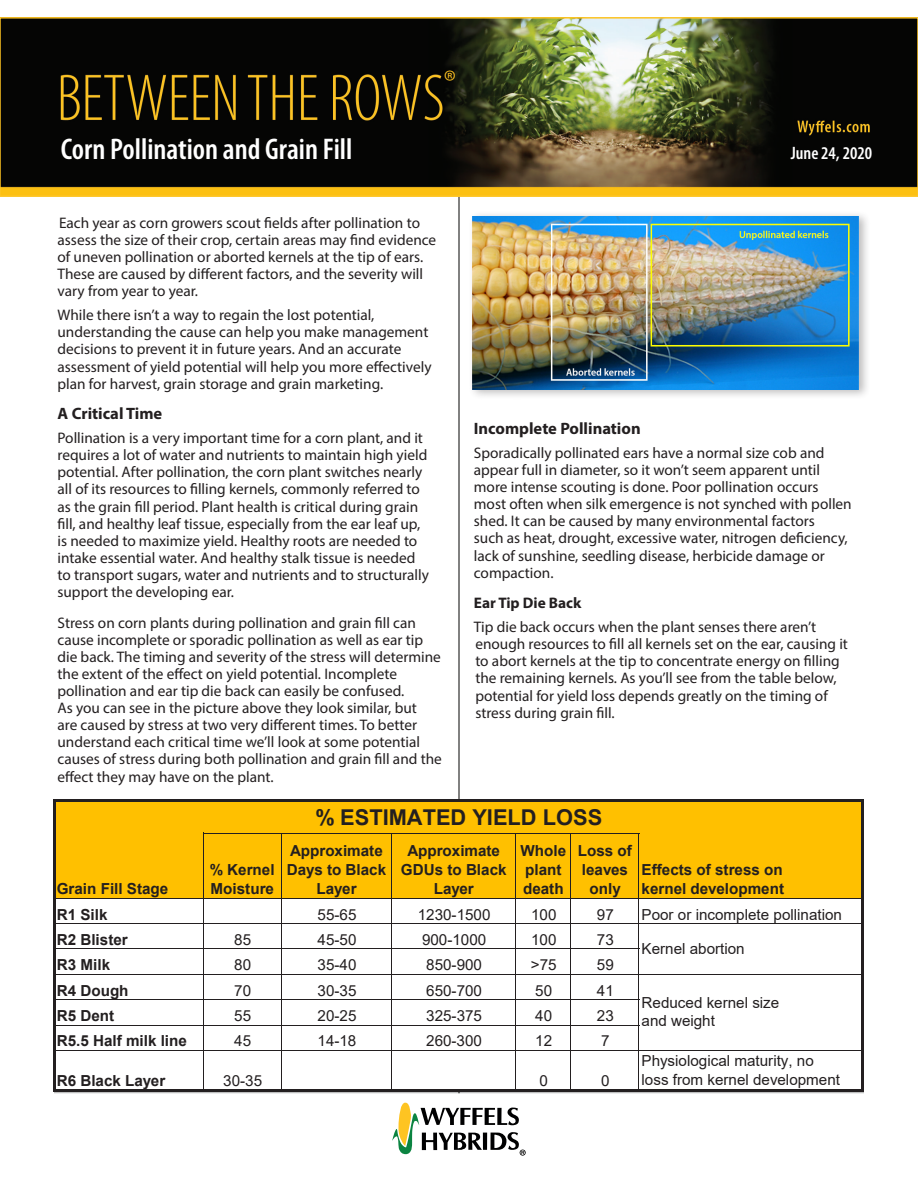
<style>
.page{position:relative;width:918px;height:1188px;background:#fff}
.page>*{position:absolute;margin:0;border:0;box-sizing:border-box;transform-origin:0 0}
.t1{font:300 condensed 33px "Myriad Pro";color:#fec422}
.t2{font:600 condensed 30px "Myriad Pro";color:#fff}
.t3{font:700 21.9px "Arial";color:#231f20}
.t4{font:600 condensed 18px "Myriad Pro";color:#fff}
.t5{font:700 16.5px "Myriad Pro";color:#231f20}
.t6{font:15.3px/17.1px "Myriad Pro";color:#231f20}
.t7{font:700 15.3px "Myriad Pro";color:#231f20}
.t8{font:15.15px/18.8px "Arial";color:#231f20}
.t9{font:700 15.15px/19.2px "Arial";color:#231f20}
</style>
<div class="page">
<svg style="left:392px;top:1103px;width:134px;height:53px"></svg>
<hr style="left:54px;top:1092px;width:810px;height:1px;background:#bdbebe">
<hr style="left:459px;top:197px;width:1px;height:896px;background:#040503">
<img style="left:3px;top:20px;width:912px;height:174px">
<div style="left:0;top:17px;width:918px;height:180px;border:2px solid #fec422"></div>
<div style="left:469px;top:210px;width:402px;height:190px;background:#231f20;opacity:.3"></div>
<img style="left:472px;top:217px;width:387px;height:172px">
<div style="left:55px;top:801px;width:808px;height:97px;background:#ffc000"></div>
<div style="left:55px;top:898px;width:808px;height:193px;background:#fff"></div>
<hr style="left:638px;top:834px;width:1px;height:256px;background:#231f20">
<hr style="left:53px;top:800px;width:2px;height:292px;background:#231f20">
<hr style="left:862px;top:802px;width:2px;height:290px;background:#231f20">
<hr style="left:203px;top:833px;width:1px;height:257px;background:#231f20">
<hr style="left:281px;top:834px;width:1px;height:256px;background:#231f20">
<hr style="left:391px;top:834px;width:1px;height:256px;background:#231f20">
<hr style="left:515px;top:834px;width:1px;height:256px;background:#231f20">
<hr style="left:570px;top:834px;width:1px;height:256px;background:#231f20">
<hr style="left:55px;top:800px;width:809px;height:2px;background:#231f20">
<hr style="left:204px;top:833px;width:435px;height:1px;background:#231f20">
<hr style="left:55px;top:898px;width:807px;height:1px;background:#231f20">
<hr style="left:55px;top:923px;width:807px;height:1px;background:#231f20">
<hr style="left:55px;top:948px;width:584px;height:1px;background:#231f20">
<hr style="left:55px;top:974px;width:807px;height:1px;background:#231f20">
<hr style="left:55px;top:999px;width:584px;height:1px;background:#231f20">
<hr style="left:55px;top:1025px;width:584px;height:1px;background:#231f20">
<hr style="left:55px;top:1050px;width:807px;height:1px;background:#231f20">
<hr style="left:55px;top:1090px;width:809px;height:2px;background:#231f20">
<h1 class="t1" style="left:444px;top:62px;width:14px">®</h1>
<p class="t2" style="left:61px;top:131px;width:293px">Corn Pollination and Grain Fill</p>
<p class="t4" style="left:791px;top:142px;width:83px">June 24, 2020</p>
<p class="t6" style="left:59px;top:214px;width:363px">Each year as corn growers scout fields after pollination to</p>
<p class="t6" style="left:58px;top:231px;width:380px">assess the size of their crop, certain areas may find evidence</p>
<p class="t6" style="left:58px;top:248px;width:367px">of uneven pollination or aborted kernels at the tip of ears.</p>
<p class="t6" style="left:58px;top:265px;width:367px">These are caused by different factors, and the severity will</p>
<p class="t6" style="left:58px;top:282px;width:142px">vary from year to year.</p>
<p class="t6" style="left:58px;top:306px;width:318px">While there isn’t a way to regain the lost potential,</p>
<p class="t6" style="left:58px;top:323px;width:372px">understanding the cause can help you make management</p>
<p class="t6" style="left:58px;top:341px;width:345px">decisions to prevent it in future years. And an accurate</p>
<p class="t6" style="left:58px;top:358px;width:376px">assessment of yield potential will help you more effectively</p>
<p class="t6" style="left:58px;top:375px;width:327px">plan for harvest, grain storage and grain marketing.</p>
<p class="t5" style="left:58px;top:403px;width:106px">A Critical Time</p>
<p class="t6" style="left:58px;top:429px;width:367px">Pollination is a very important time for a corn plant, and it</p>
<p class="t6" style="left:58px;top:446px;width:371px">requires a lot of water and nutrients to maintain high yield</p>
<p class="t6" style="left:58px;top:463px;width:366px">potential. After pollination, the corn plant switches nearly</p>
<p class="t6" style="left:58px;top:480px;width:364px">all of its resources to filling kernels, commonly referred to</p>
<p class="t6" style="left:58px;top:498px;width:362px">as the grain fill period. Plant health is critical during grain</p>
<p class="t6" style="left:58px;top:515px;width:364px">fill, and healthy leaf tissue, especially from the ear leaf up,</p>
<p class="t6" style="left:58px;top:532px;width:361px">is needed to maximize yield. Healthy roots are needed to</p>
<p class="t6" style="left:58px;top:549px;width:359px">intake essential water. And healthy stalk tissue is needed</p>
<p class="t6" style="left:58px;top:566px;width:373px">to transport sugars, water and nutrients and to structurally</p>
<p class="t6" style="left:58px;top:583px;width:178px">support the developing ear.</p>
<p class="t6" style="left:58px;top:614px;width:360px">Stress on corn plants during pollination and grain fill can</p>
<p class="t6" style="left:58px;top:631px;width:367px">cause incomplete or sporadic pollination as well as ear tip</p>
<p class="t6" style="left:58px;top:648px;width:385px">die back. The timing and severity of the stress will determine</p>
<p class="t6" style="left:58px;top:665px;width:341px">the extent of the effect on yield potential. Incomplete</p>
<p class="t6" style="left:58px;top:682px;width:348px">pollination and ear tip die back can easily be confused.</p>
<p class="t6" style="left:58px;top:699px;width:361px">As you can see in the picture above they look similar, but</p>
<p class="t6" style="left:58px;top:716px;width:361px">are caused by stress at two very different times. To better</p>
<p class="t6" style="left:58px;top:733px;width:364px">understand each critical time we’ll look at some potential</p>
<p class="t6" style="left:58px;top:750px;width:386px">causes of stress during both pollination and grain fill and the</p>
<p class="t6" style="left:58px;top:768px;width:218px">effect they may have on the plant.</p>
<p class="t5" style="left:474px;top:418px;width:168px">Incomplete Pollination</p>
<p class="t6" style="left:474px;top:444px;width:352px">Sporadically pollinated ears have a normal size cob and</p>
<p class="t6" style="left:474px;top:461px;width:348px">appear full in diameter, so it won’t seem apparent until</p>
<p class="t6" style="left:474px;top:478px;width:346px">more intense scouting is done. Poor pollination occurs</p>
<p class="t6" style="left:474px;top:495px;width:379px">most often when silk emergence is not synched with pollen</p>
<p class="t6" style="left:474px;top:512px;width:343px">shed. It can be caused by many environmental factors</p>
<p class="t6" style="left:474px;top:530px;width:375px">such as heat, drought, excessive water, nitrogen deficiency,</p>
<p class="t6" style="left:474px;top:547px;width:353px">lack of sunshine, seedling disease, herbicide damage or</p>
<p class="t6" style="left:474px;top:564px;width:81px">compaction.</p>
<p class="t7" style="left:474px;top:593px;width:109px">Ear Tip Die Back</p>
<p class="t6" style="left:474px;top:618px;width:376px">Tip die back occurs when the plant senses there aren’t enough resources to fill all kernels set on the ear, causing it to abort kernels at the tip to concentrate energy on filling the remaining kernels. As you’ll see from the table below, potential for yield loss depends greatly on the timing of stress during grain fill.</p>
<p class="t9" style="left:57px;top:879px;width:113px">Grain Fill Stage</p>
<p class="t9" style="left:210px;top:860px;width:66px">% Kernel<br>Moisture</p>
<p class="t3" style="left:316px;top:802px;width:288px">% ESTIMATED YIELD LOSS</p>
<p class="t9" style="left:287px;top:841px;width:101px;text-align:center">Approximate<br>Days to Black<br>Layer</p>
<p class="t9" style="left:401px;top:841px;width:107px;text-align:center">Approximate<br>GDUs to Black<br>Layer</p>
<p class="t9" style="left:521px;top:841px;width:47px">Whole plant death</p>
<p class="t9" style="left:578px;top:841px;width:56px;text-align:center">Loss of leaves only</p>
<p class="t9" style="left:642px;top:860px;width:144px">Effects of stress on kernel development</p>
<p class="t9" style="left:57px;top:905px;width:52px">R1 Silk</p>
<p class="t8" style="left:318px;top:905px;width:40px">55-65</p>
<p class="t8" style="left:418px;top:905px;width:74px">1230-1500</p>
<p class="t8" style="left:531px;top:905px;width:27px">100</p>
<p class="t8" style="left:597px;top:905px;width:18px">97</p>
<p class="t8" style="left:642px;top:905px;width:202px">Poor or incomplete pollination</p>
<p class="t9" style="left:57px;top:930px;width:72px">R2 Blister</p>
<p class="t8" style="left:234px;top:930px;width:18px">85</p>
<p class="t8" style="left:318px;top:930px;width:40px">45-50</p>
<p class="t8" style="left:422px;top:930px;width:66px">900-1000</p>
<p class="t8" style="left:531px;top:930px;width:27px">100</p>
<p class="t8" style="left:597px;top:930px;width:18px">73</p>
<p class="t9" style="left:57px;top:955px;width:55px">R3 Milk</p>
<p class="t8" style="left:234px;top:955px;width:18px">80</p>
<p class="t8" style="left:318px;top:955px;width:40px">35-40</p>
<p class="t8" style="left:426px;top:955px;width:57px">850-900</p>
<p class="t8" style="left:531px;top:955px;width:27px">&gt;75</p>
<p class="t8" style="left:597px;top:955px;width:18px">59</p>
<p class="t9" style="left:57px;top:981px;width:73px">R4 Dough</p>
<p class="t8" style="left:234px;top:981px;width:18px">70</p>
<p class="t8" style="left:318px;top:981px;width:40px">30-35</p>
<p class="t8" style="left:426px;top:981px;width:57px">650-700</p>
<p class="t8" style="left:535px;top:981px;width:18px">50</p>
<p class="t8" style="left:597px;top:981px;width:18px">41</p>
<p class="t9" style="left:57px;top:1006px;width:59px">R5 Dent</p>
<p class="t8" style="left:234px;top:1006px;width:18px">55</p>
<p class="t8" style="left:318px;top:1006px;width:40px">20-25</p>
<p class="t8" style="left:426px;top:1006px;width:57px">325-375</p>
<p class="t8" style="left:535px;top:1006px;width:18px">40</p>
<p class="t8" style="left:597px;top:1006px;width:18px">23</p>
<p class="t9" style="left:57px;top:1032px;width:132px">R5.5 Half milk line</p>
<p class="t8" style="left:234px;top:1032px;width:18px">45</p>
<p class="t8" style="left:318px;top:1032px;width:40px">14-18</p>
<p class="t8" style="left:426px;top:1032px;width:57px">260-300</p>
<p class="t8" style="left:535px;top:1032px;width:18px">12</p>
<p class="t8" style="left:601px;top:1032px;width:10px">7</p>
<p class="t9" style="left:57px;top:1071px;width:110px">R6 Black Layer</p>
<p class="t8" style="left:223px;top:1071px;width:40px">30-35</p>
<p class="t8" style="left:540px;top:1071px;width:10px">0</p>
<p class="t8" style="left:601px;top:1071px;width:10px">0</p>
<p class="t8" style="left:642px;top:939px;width:105px">Kernel abortion</p>
<p class="t8" style="left:642px;top:993px;width:139px">Reduced kernel size and weight</p>
<p class="t8" style="left:642px;top:1051px;width:200px">Physiological maturity, no loss from kernel development</p>
</div>
